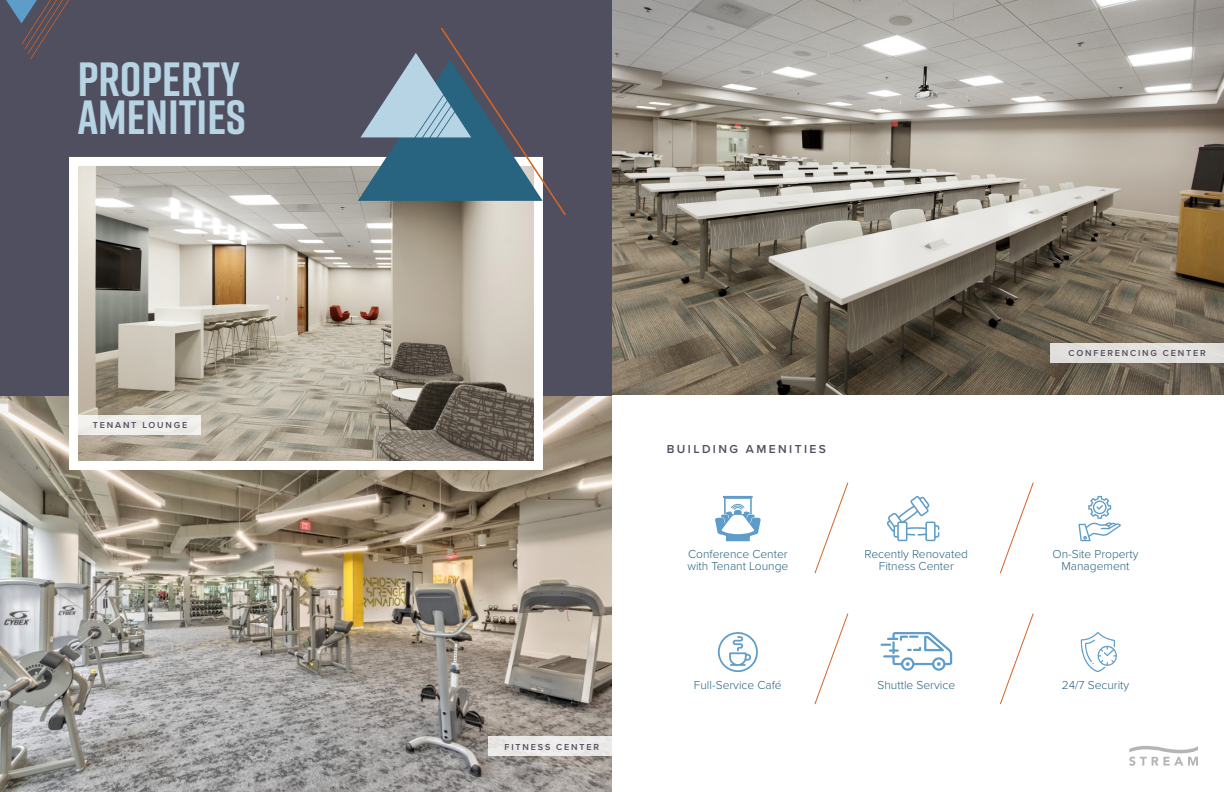
<style>
.page{position:relative;width:1224px;height:792px;background:#fff}
.page>*{position:absolute;margin:0;border:0;box-sizing:border-box;transform-origin:0 0}
.t1{font:700 48px/38px "Rift";color:#b7d4e4}
.t2{font:300 12px/12px "Proxima Nova";color:#286480}
.t3{font:600 12px "Proxima Nova";letter-spacing:.2em;color:#504f5f}
.t4{font:600 9px "Proxima Nova";letter-spacing:.2em;color:#504f5f}
</style>
<div class="page">
<div style="left:0;top:0;width:612px;height:792px;background:#504f5f"></div>
<img style="left:612px;top:0;width:612px;height:395px">
<img style="left:0;top:396px;width:612px;height:396px">
<svg style="left:65px;top:157px;width:482px;height:317px;background:#b4ada2"></svg>
<svg style="left:358px;top:28px;width:208px;height:187px"></svg>
<svg style="left:6px;top:0;width:63px;height:59px"></svg>
<div style="left:489px;top:736px;width:125px;height:20px;background:#ecebe9"></div>
<div style="left:75px;top:415px;width:125px;height:20px;background:#f1efeb"></div>
<div style="left:1051px;top:343px;width:173px;height:20px;background:#e3e0dd"></div>
<svg style="left:715px;top:496px;width:46px;height:45px"></svg>
<svg style="left:887px;top:496px;width:52px;height:45px"></svg>
<svg style="left:1078px;top:496px;width:43px;height:45px"></svg>
<svg style="left:1081px;top:632px;width:36px;height:40px"></svg>
<svg style="left:718px;top:632px;width:40px;height:40px"></svg>
<svg style="left:881px;top:632px;width:71px;height:39px"></svg>
<svg style="left:814px;top:482px;width:35px;height:92px"></svg>
<svg style="left:1000px;top:482px;width:34px;height:92px"></svg>
<svg style="left:814px;top:613px;width:35px;height:92px"></svg>
<svg style="left:1000px;top:613px;width:34px;height:92px"></svg>
<svg style="left:1129px;top:745px;width:69px;height:21px"></svg>
<p class="t1" style="left:78px;top:60px;width:170px">PROPERTY<br>AMENITIES</p>
<p class="t4" style="left:93px;top:419px;width:96px">TENANT LOUNGE</p>
<p class="t4" style="left:505px;top:740px;width:96px">FITNESS CENTER</p>
<p class="t3" style="left:667px;top:440px;width:161px">BUILDING AMENITIES</p>
<p class="t2" style="left:687px;top:547px;width:102px">Conference Center with Tenant Lounge</p>
<p class="t2" style="left:865px;top:547px;width:105px">Recently Renovated</p>
<p class="t2" style="left:879px;top:559px;width:77px">Fitness Center</p>
<p class="t4" style="left:1069px;top:347px;width:139px">CONFERENCING CENTER</p>
<p class="t2" style="left:1053px;top:547px;width:88px">On-Site Property</p>
<p class="t2" style="left:1061px;top:559px;width:70px">Management</p>
<p class="t2" style="left:694px;top:678px;width:89px">Full-Service Café</p>
<p class="t2" style="left:1062px;top:678px;width:69px">24/7 Security</p>
<p class="t2" style="left:878px;top:678px;width:79px">Shuttle Service</p>
</div>
